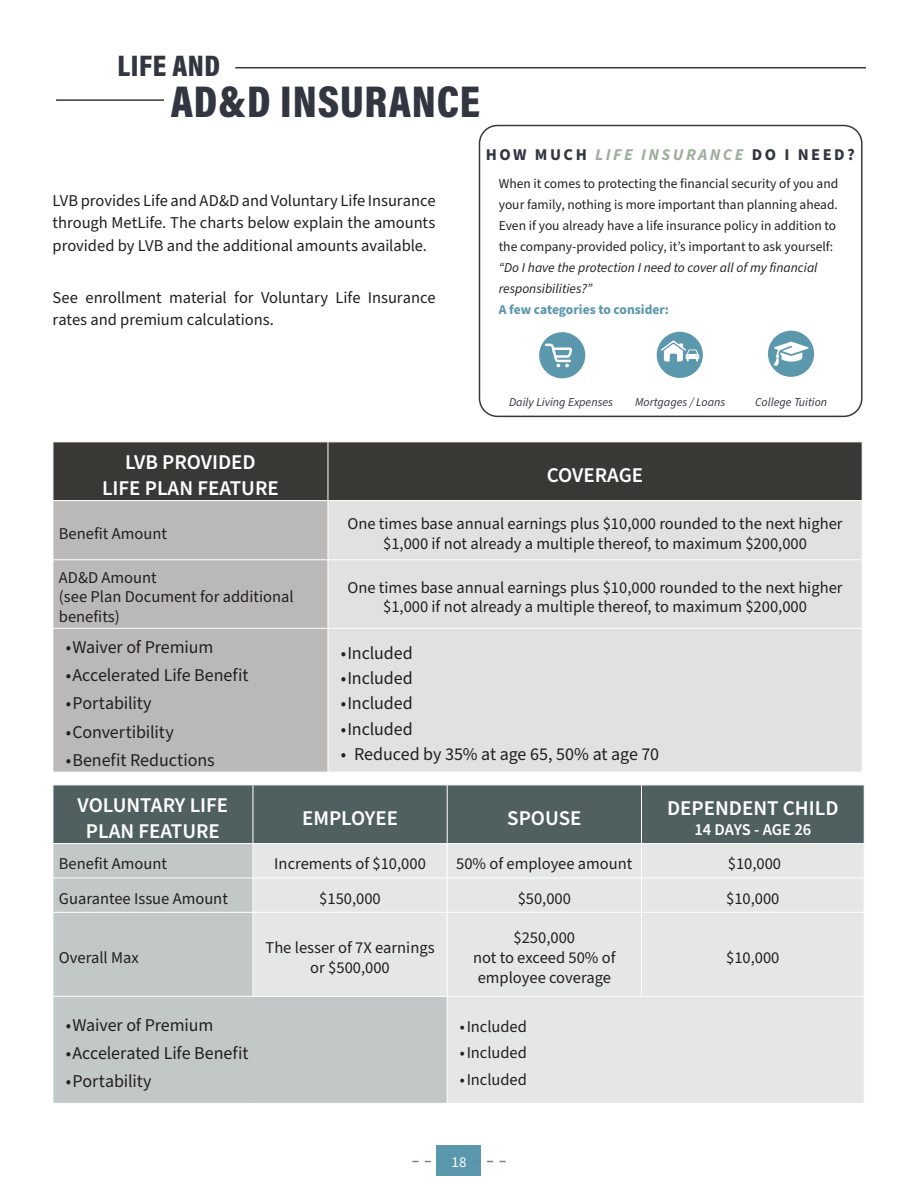
<style>
.page{position:relative;width:918px;height:1188px;background:#fff}
.page>*{position:absolute;margin:0;border:0;box-sizing:border-box;transform-origin:0 0}
.t1{font:900 45px "Acumin Pro Cond";letter-spacing:.015em;color:#323640}
.t2{font:900 30px "Acumin Pro Cond";letter-spacing:.015em;color:#323640}
.Chart_Subhead{font:600 21px "Source Sans Pro";color:#fff}
.t3{font:18px "Source Sans Pro";letter-spacing:-.005em;color:#231f20}
.Sub_Bullets{font:16.5px/19.8px "Source Sans Pro";color:#231f20;text-align:center}
.t4{font:700 16.5px "Source Sans Pro";letter-spacing:.15em;color:#323640}
.Chart_Subhead-2{font:600 16.5px "Source Sans Pro";letter-spacing:-.01em;color:#fff}
.t5{font:15px "Source Sans Pro";color:#fff}
.t6{font:13.5px/21px "Source Sans Pro";color:#231f20}
.t7{font:italic 13.5px/21px "Source Sans Pro";color:#231f20}
.t8{font:700 13.5px "Source Sans Pro";color:#5b98ae}
.t9{font:italic 12px "Source Sans Pro";color:#323640}
.s1{font-style:italic;color:#a0ae9e}
</style>
<div class="page">
<svg style="left:412px;top:1161px;width:94px;height:1px"></svg>
<div style="left:437px;top:1146px;width:44px;height:30px;background:#5b98ae"></div>
<hr style="left:56px;top:99px;width:108px;height:2px;background:#3a3834">
<hr style="left:235px;top:67px;width:631px;height:1px;background:#3a3834">
<div style="left:54px;top:443px;width:808px;height:57px;background:#3a3834"></div>
<div style="left:54px;top:501px;width:274px;height:271px;background:#bab9b8"></div>
<div style="left:329px;top:501px;width:533px;height:271px;background:#e1e1e1"></div>
<hr style="left:328px;top:442px;width:1px;height:58px;background:#fff">
<hr style="left:53px;top:559px;width:275px;height:1px;background:#fff">
<hr style="left:328px;top:559px;width:535px;height:1px;background:#fff">
<hr style="left:53px;top:628px;width:275px;height:1px;background:#fff">
<hr style="left:328px;top:628px;width:535px;height:1px;background:#fff">
<div style="left:54px;top:786px;width:810px;height:57px;background:#506061"></div>
<div style="left:54px;top:844px;width:199px;height:259px;background:#c2c7c8"></div>
<svg style="left:253px;top:844px;width:611px;height:259px;background:#e0e2e3"></svg>
<hr style="left:253px;top:785px;width:1px;height:58px;background:#fff">
<hr style="left:447px;top:785px;width:1px;height:58px;background:#fff">
<hr style="left:641px;top:785px;width:1px;height:58px;background:#fff">
<hr style="left:253px;top:844px;width:1px;height:34px;background:#fff">
<hr style="left:447px;top:844px;width:1px;height:34px;background:#fff">
<hr style="left:641px;top:844px;width:1px;height:34px;background:#fff">
<hr style="left:53px;top:878px;width:200px;height:1px;background:#fff">
<hr style="left:253px;top:878px;width:194px;height:1px;background:#fff">
<hr style="left:253px;top:878px;width:1px;height:34px;background:#fff">
<hr style="left:447px;top:878px;width:194px;height:1px;background:#fff">
<hr style="left:447px;top:878px;width:1px;height:34px;background:#fff">
<hr style="left:641px;top:878px;width:224px;height:1px;background:#fff">
<hr style="left:641px;top:878px;width:1px;height:34px;background:#fff">
<hr style="left:53px;top:912px;width:200px;height:1px;background:#fff">
<hr style="left:253px;top:912px;width:194px;height:1px;background:#fff">
<hr style="left:253px;top:913px;width:1px;height:83px;background:#fff">
<hr style="left:447px;top:912px;width:194px;height:1px;background:#fff">
<hr style="left:447px;top:913px;width:1px;height:83px;background:#fff">
<hr style="left:641px;top:912px;width:224px;height:1px;background:#fff">
<hr style="left:641px;top:913px;width:1px;height:83px;background:#fff">
<hr style="left:53px;top:996px;width:200px;height:1px;background:#fff">
<hr style="left:253px;top:996px;width:194px;height:1px;background:#fff">
<hr style="left:447px;top:996px;width:194px;height:1px;background:#fff">
<hr style="left:447px;top:997px;width:1px;height:106px;background:#fff">
<hr style="left:641px;top:996px;width:224px;height:1px;background:#fff">
<div style="left:479px;top:125px;width:384px;height:292px;border:2px solid #3a3834;border-radius:18px"></div>
<div style="left:539px;top:332px;width:46px;height:46px;background:#5b98ae;border-radius:50%"></div>
<svg style="left:545px;top:344px;width:27px;height:23px"></svg>
<div style="left:657px;top:332px;width:46px;height:46px;background:#5b98ae;border-radius:50%"></div>
<svg style="left:661px;top:340px;width:38px;height:21px"></svg>
<div style="left:768px;top:331px;width:46px;height:46px;background:#5b98ae;border-radius:50%"></div>
<svg style="left:773px;top:342px;width:36px;height:24px"></svg>
<p class="t2" style="left:118px;top:46px;width:104px">LIFE AND</p>
<p class="t1" style="left:171px;top:72px;width:311px">AD&amp;D INSURANCE</p>
<p class="Sub_Bullets" style="left:53px;top:190px;width:385px;line-height:22.5px;text-align:justify">LVB provides Life and AD&amp;D and Voluntary Life Insurance through MetLife. The charts below explain the amounts provided by LVB and the additional amounts available.</p>
<p class="Sub_Bullets" style="left:53px;top:287px;width:384px;line-height:22.5px;text-align:left">See enrollment material for Voluntary Life Insurance rates and premium calculations.</p>
<p class="Chart_Subhead" style="left:125px;top:448px;width:132px">LVB PROVIDED</p>
<p class="Chart_Subhead" style="left:102px;top:474px;width:178px">LIFE PLAN FEATURE</p>
<h1 class="t4" style="left:486px;top:144px;width:371px">HOW MUCH <span class="s1">LIFE INSURANCE</span> DO I NEED?</h1>
<p class="t6" style="left:499px;top:173px;width:341px">When it comes to protecting the financial security of you and your family, nothing is more important than planning ahead.<br>Even if you already have a life insurance policy in addition to the company-provided policy, it’s important to ask yourself:</p>
<p class="t7" style="left:499px;top:257px;width:320px">“Do I have the protection I need to cover all of my financial responsibilities?”</p>
<p class="t8" style="left:499px;top:300px;width:172px">A few categories to consider:</p>
<p class="t9" style="left:509px;top:394px;width:105px">Daily Living Expenses</p>
<p class="t9" style="left:635px;top:394px;width:92px">Mortgages / Loans</p>
<p class="t9" style="left:755px;top:394px;width:74px">College Tuition</p>
<p class="Chart_Subhead" style="left:547px;top:461px;width:98px">COVERAGE</p>
<p class="Sub_Bullets" style="left:59px;top:524px;width:110px">Benefit Amount</p>
<p class="Sub_Bullets" style="left:348px;top:514px;width:497px">One times base annual earnings plus $10,000 rounded to the next higher $1,000 if not already a multiple thereof, to maximum $200,000</p>
<p class="Sub_Bullets" style="left:59px;top:568px;width:99px">AD&amp;D Amount</p>
<p class="Sub_Bullets" style="left:59px;top:588px;width:236px;text-align:left">(see Plan Document for additional benefits)</p>
<p class="Sub_Bullets" style="left:348px;top:578px;width:497px">One times base annual earnings plus $10,000 rounded to the next higher $1,000 if not already a multiple thereof, to maximum $200,000</p>
<p class="t3" style="left:66px;top:635px;width:149px">•Waiver of Premium</p>
<p class="t3" style="left:66px;top:663px;width:184px">•Accelerated Life Benefit</p>
<p class="t3" style="left:66px;top:691px;width:88px">•Portability</p>
<p class="t3" style="left:66px;top:720px;width:110px">•Convertibility</p>
<p class="t3" style="left:66px;top:748px;width:150px">•Benefit Reductions</p>
<p class="t3" style="left:341px;top:641px;width:74px">•Included</p>
<p class="t3" style="left:341px;top:666px;width:74px">•Included</p>
<p class="t3" style="left:341px;top:691px;width:74px">•Included</p>
<p class="t3" style="left:341px;top:717px;width:74px">•Included</p>
<p class="t3" style="left:341px;top:742px;width:320px">• Reduced by 35% at age 65, 50% at age 70</p>
<p class="Chart_Subhead" style="left:78px;top:791px;width:152px">VOLUNTARY LIFE</p>
<p class="Chart_Subhead" style="left:86px;top:817px;width:136px">PLAN FEATURE</p>
<p class="Chart_Subhead" style="left:302px;top:804px;width:98px">EMPLOYEE</p>
<p class="Chart_Subhead" style="left:507px;top:804px;width:76px">SPOUSE</p>
<p class="Chart_Subhead" style="left:667px;top:794px;width:173px">DEPENDENT CHILD</p>
<p class="Chart_Subhead-2" style="left:694px;top:818px;width:118px">14 DAYS - AGE 26</p>
<p class="Sub_Bullets" style="left:59px;top:854px;width:110px">Benefit Amount</p>
<p class="Sub_Bullets" style="left:274px;top:854px;width:153px">Increments of $10,000</p>
<p class="Sub_Bullets" style="left:456px;top:854px;width:178px">50% of employee amount</p>
<p class="Sub_Bullets" style="left:728px;top:854px;width:55px">$10,000</p>
<p class="Sub_Bullets" style="left:59px;top:889px;width:171px">Guarantee Issue Amount</p>
<p class="Sub_Bullets" style="left:319px;top:889px;width:63px">$150,000</p>
<p class="Sub_Bullets" style="left:518px;top:889px;width:55px">$50,000</p>
<p class="Sub_Bullets" style="left:726px;top:889px;width:55px">$10,000</p>
<p class="Sub_Bullets" style="left:59px;top:948px;width:81px">Overall Max</p>
<p class="Sub_Bullets" style="left:266px;top:938px;width:171px">The lesser of 7X earnings or $500,000</p>
<p class="t3" style="left:66px;top:1013px;width:149px">•Waiver of Premium</p>
<p class="t3" style="left:66px;top:1041px;width:184px">•Accelerated Life Benefit</p>
<p class="t3" style="left:66px;top:1069px;width:88px">•Portability</p>
<p class="Sub_Bullets" style="left:514px;top:928px;width:63px">$250,000</p>
<p class="Sub_Bullets" style="left:473px;top:948px;width:144px;text-align:left">not to exceed 50% of employee coverage</p>
<p class="Sub_Bullets" style="left:726px;top:948px;width:55px">$10,000</p>
<p class="Sub_Bullets" style="left:460px;top:1017px;width:69px">•Included</p>
<p class="Sub_Bullets" style="left:460px;top:1043px;width:69px">•Included</p>
<p class="Sub_Bullets" style="left:460px;top:1070px;width:69px">•Included</p>
<p class="t5" style="left:452px;top:1152px;width:16px">18</p>
</div>
